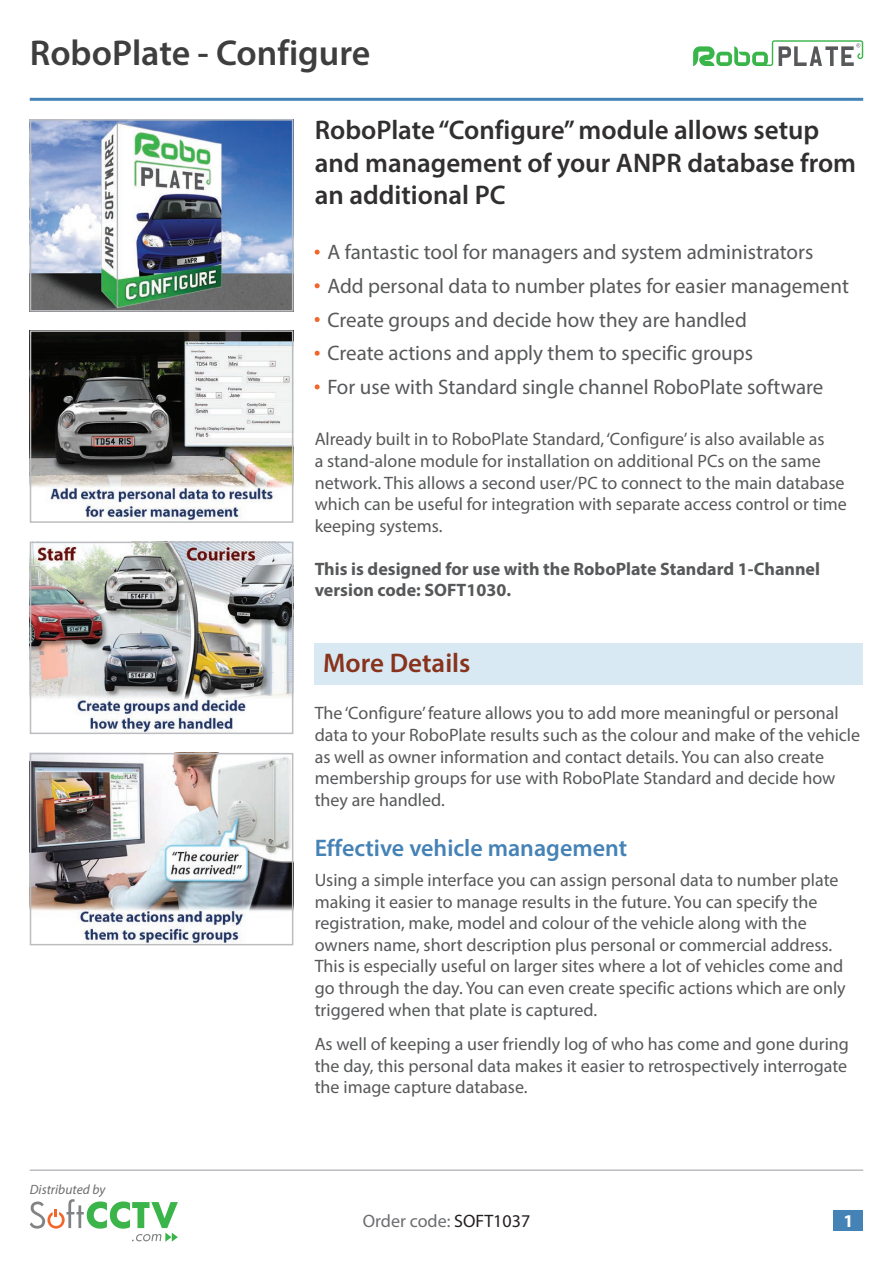
<style>
.page{position:relative;width:893px;height:1263px;background:#fff}
.page>*{position:absolute;margin:0;border:0;box-sizing:border-box;transform-origin:0 0}
.t1{font:600 36px "Myriad Pro";color:#3e3e3f}
.t2{font:600 27px/32.4px "Myriad Pro";color:#312f30}
.t3{font:600 27px "Myriad Pro";color:#88331b}
.t4{font:600 24px "Myriad Pro";color:#4582b5}
.t5{font:21px/33.8px "Myriad Pro";color:#57585a}
.t6{font:18px/21.6px "Myriad Pro";color:#57585a}
.t7{font:700 18px/21.6px "Myriad Pro";color:#57585a}
.t8{font:18px "Myriad Pro";color:#6c6d70}
.t9{font:700 18px "Myriad Pro";color:#fff}
.t10{font:italic 13.5px "Myriad Pro";color:#6c6d70}
.s1{color:#231f20}
</style>
<div class="page">
<hr style="left:30px;top:1169px;width:833px;height:2px;background:#bcbdc0">
<div style="left:833px;top:1210px;width:30px;height:21px;background:#4582b5"></div>
<hr style="left:30px;top:98px;width:833px;height:3px;background:#4582b5">
<svg style="left:30px;top:1199px;width:148px;height:43px"></svg>
<img style="left:33px;top:122px;width:257px;height:186px">
<div style="left:30px;top:119px;width:263px;height:192px;border:2px solid #bcbdc0"></div>
<img style="left:33px;top:333px;width:257px;height:187px">
<div style="left:30px;top:330px;width:263px;height:193px;border:2px solid #bcbdc0"></div>
<img style="left:33px;top:545px;width:257px;height:186px">
<div style="left:30px;top:542px;width:263px;height:192px;border:2px solid #bcbdc0"></div>
<img style="left:33px;top:756px;width:257px;height:186px">
<div style="left:30px;top:753px;width:263px;height:192px;border:2px solid #bcbdc0"></div>
<svg style="left:693px;top:40px;width:170px;height:26px"></svg>
<svg style="left:315px;top:250px;width:5px;height:5px"></svg>
<svg style="left:315px;top:283px;width:5px;height:5px"></svg>
<svg style="left:315px;top:317px;width:5px;height:5px"></svg>
<svg style="left:315px;top:351px;width:5px;height:5px"></svg>
<svg style="left:315px;top:384px;width:5px;height:5px"></svg>
<div style="left:315px;top:643px;width:548px;height:42px;background:#d9e9f4"></div>
<h1 class="t1" style="left:30px;top:30px;width:342px">RoboPlate - Configure</h1>
<h2 class="t2" style="left:315px;top:113px;width:543px">RoboPlate “Configure” module allows setup and management of your ANPR database from an additional PC</h2>
<p class="t5" style="left:327px;top:235px;width:523px">A fantastic tool for managers and system administrators Add personal data to number plates for easier management Create groups and decide how they are handled<br>Create actions and apply them to specific groups<br>For use with Standard single channel RoboPlate software</p>
<p class="t6" style="left:315px;top:428px;width:534px">Already built in to RoboPlate Standard, ‘Configure’ is also available as<br>a stand-alone module for installation on additional PCs on the same network. This allows a second user/PC to connect to the main database which can be useful for integration with separate access control or time keeping systems.</p>
<p class="t7" style="left:315px;top:557px;width:507px">This is designed for use with the RoboPlate Standard 1-Channel version code: SOFT1030.</p>
<p class="t10" style="left:30px;top:1181px;width:77px">Distributed by</p>
<h2 class="t3" style="left:323px;top:646px;width:149px">More Details</h2>
<p class="t6" style="left:315px;top:702px;width:547px">The ‘Configure’ feature allows you to add more meaningful or personal data to your RoboPlate results such as the colour and make of the vehicle as well as owner information and contact details. You can also create membership groups for use with RoboPlate Standard and decide how they are handled.</p>
<h3 class="t4" style="left:315px;top:832px;width:314px">Effective vehicle management</h3>
<p class="t6" style="left:315px;top:869px;width:533px">Using a simple interface you can assign personal data to number plate making it easier to manage results in the future. You can specify the registration, make, model and colour of the vehicle along with the owners name, short description plus personal or commercial address.<br>This is especially useful on larger sites where a lot of vehicles come and go through the day. You can even create specific actions which are only triggered when that plate is captured.</p>
<p class="t6" style="left:315px;top:1033px;width:536px;text-align:justify">As well of keeping a user friendly log of who has come and gone during the day, this personal data makes it easier to retrospectively interrogate the image capture database.</p>
<p class="t8" style="left:363px;top:1210px;width:169px">Order code: <span class="s1">SOFT1037</span></p>
<p class="t9" style="left:843px;top:1209px;width:11px">1</p>
</div>
